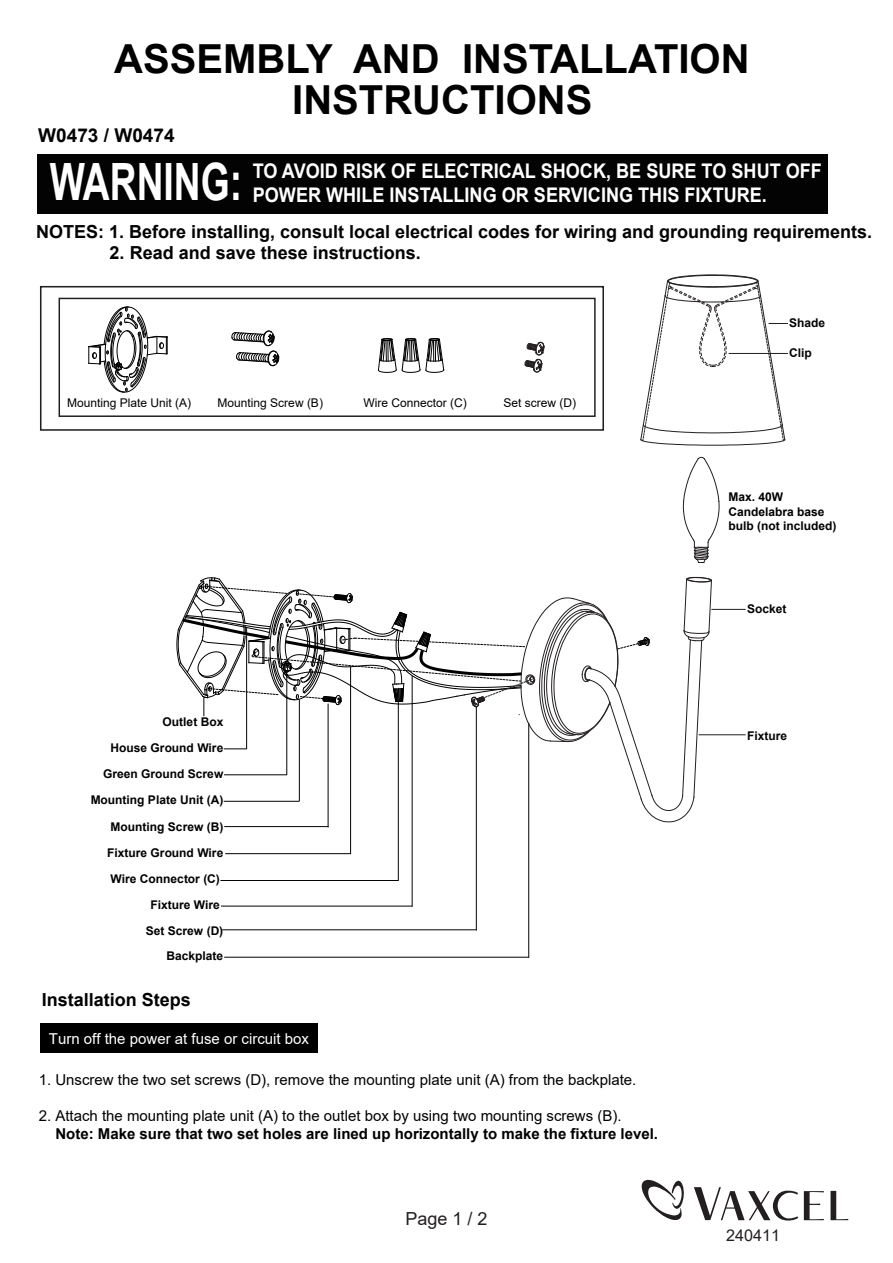
<style>
.page{position:relative;width:893px;height:1263px;background:#fff}
.page>*{position:absolute;margin:0;border:0;box-sizing:border-box;transform-origin:0 0}
.t1{font:700 52.2px "Arial";color:#fff;scale:.72 1}
.t2{font:700 51.45px "Arial";color:#fff;scale:.72 1}
.t3{font:700 40.05px/41.1px "Arial";color:#000;text-align:center}
.t4{font:700 20.4px "Arial";color:#fff;scale:.9 1}
.t5{font:700 20.1px/24.2px "Arial";color:#fff;scale:.9 1}
.t6{font:700 19.05px "Arial";color:#030303}
.t7{font:700 18px "Arial";color:#030303}
.t8{font:700 18px "Arial";color:#000}
.t9{font:18px "Arial";color:#231f20}
.t10{font:16.2px "Arial";color:#231f20}
.t11{font:700 15px/18px "Arial";color:#000}
.t12{font:15px "Arial";color:#000}
.t13{font:15px "Arial";color:#fff}
.t14{font:700 12px/26.1px "Arial";color:#000}
.t15{font:12px "Arial";color:#000}
.t16{font:700 12px "Arial";color:#030303}
.s1{color:#030303}
.s2{font-weight:400}
.s3{font-weight:400;color:#030303}
</style>
<div class="page">
<div style="left:40px;top:286px;width:564px;height:145px;border:2px solid #211e20"></div>
<div style="left:59px;top:298px;width:537px;height:119px;border:1px solid #211e20"></div>
<svg style="left:378px;top:338px;width:66px;height:35px"></svg>
<svg style="left:232px;top:331px;width:47px;height:35px"></svg>
<svg style="left:88px;top:307px;width:80px;height:86px"></svg>
<svg style="left:525px;top:342px;width:20px;height:31px"></svg>
<hr style="left:699px;top:734px;width:47px;height:1px;background:#1d211a">
<hr style="left:711px;top:609px;width:35px;height:1px;background:#1d211a">
<hr style="left:225px;top:853px;width:126px;height:1px;background:#030303">
<hr style="left:221px;top:906px;width:191px;height:1px;background:#030303">
<hr style="left:220px;top:880px;width:178px;height:1px;background:#030303">
<hr style="left:398px;top:702px;width:1px;height:178px;background:#030303">
<hr style="left:412px;top:676px;width:1px;height:230px;background:#030303">
<hr style="left:222px;top:929px;width:254px;height:1px;background:#030303">
<hr style="left:476px;top:707px;width:1px;height:223px;background:#030303">
<hr style="left:350px;top:667px;width:1px;height:186px;background:#030303">
<hr style="left:224px;top:826px;width:104px;height:1px;background:#030303">
<hr style="left:328px;top:704px;width:1px;height:123px;background:#030303">
<hr style="left:224px;top:957px;width:305px;height:1px;background:#030303">
<hr style="left:528px;top:723px;width:1px;height:234px;background:#030303">
<div style="left:40px;top:1023px;width:278px;height:29px;background:#000"></div>
<svg style="left:640px;top:274px;width:148px;height:172px"></svg>
<svg style="left:683px;top:457px;width:36px;height:106px"></svg>
<svg style="left:177px;top:577px;width:535px;height:245px"></svg>
<div style="left:37px;top:154px;width:790px;height:60px;background:#030303"></div>
<svg style="left:830px;top:1191px;width:18px;height:29px"></svg>
<svg style="left:694px;top:1187px;width:104px;height:34px"></svg>
<svg style="left:804px;top:1191px;width:20px;height:29px"></svg>
<svg style="left:641px;top:1180px;width:43px;height:40px"></svg>
<h3 class="t3" style="left:114px;top:39px;width:637px">ASSEMBLY AND INSTALLATION<br>INSTRUCTIONS</h3>
<h3 class="t6" style="left:38px;top:122px;width:138px">W0473 / W0474</h3>
<h3 class="t4" style="left:246px;top:156px;width:646px">TO AVOID RISK OF ELECTRICAL SHOCK, BE SURE TO SHUT OFF</h3>
<h2 class="t2" style="left:50px;top:146px;width:269px">WARNING:</h2>
<h3 class="t5" style="left:253px;top:159px;width:634px">TO AVOID RISK OF ELECTRICAL SHOCK, BE SURE TO SHUT OFF<br>POWER WHILE INSTALLING OR SERVICING THIS FIXTURE.</h3>
<h1 class="t1" style="left:46px;top:155px;width:51px">W</h1>
<h3 class="t7" style="left:36px;top:219px;width:838px">NOTES: 1. Before installing, consult local electrical codes for wiring and grounding requirements.</h3>
<h3 class="t7" style="left:110px;top:240px;width:313px">2. Read and save these instructions.</h3>
<h3 class="t4" style="left:246px;top:178px;width:602px">POWER BEFORE INSTALLING OR SERVICING THIS FIXTURE.</h3>
<p class="t15" style="left:67px;top:394px;width:126px">Mounting Plate Unit (A)</p>
<p class="t15" style="left:218px;top:394px;width:107px">Mounting Screw (B)</p>
<p class="t15" style="left:364px;top:394px;width:105px">Wire Connector (C)</p>
<p class="t15" style="left:503px;top:394px;width:74px">Set screw (D)</p>
<p class="t14" style="left:163px;top:709px;width:62px">Outlet Box</p>
<p class="t14" style="left:103px;top:735px;width:122px;text-align:right">House Ground Wire<br>Green Ground Screw</p>
<p class="t14" style="left:91px;top:787px;width:134px">Mounting Plate Unit (A)</p>
<p class="t14" style="left:111px;top:813px;width:114px">Mounting Screw (B)</p>
<p class="t14" style="left:107px;top:839px;width:118px">Fixture Ground Wire<br>Wire Connector (C)</p>
<p class="t14" style="left:146px;top:892px;width:79px;text-align:center">Fixture Wire<br>Set Screw (D)</p>
<p class="t14" style="left:167px;top:942px;width:58px">Backplate</p>
<h3 class="t8" style="left:42px;top:987px;width:151px">Installation Steps</h3>
<p class="t13" style="left:49px;top:1028px;width:262px">Turn off the power at fuse or circuit box</p>
<p class="t12" style="left:39px;top:1069px;width:599px">1. Unscrew the two set screws (D), remove the <span class="s1">mounting plate unit</span> (A) from the backplate.</p>
<p class="t11" style="left:55px;top:1106px;width:604px;text-indent:-17px"><span class="s2">2. Attach the mounting plate</span> <span class="s3">unit</span> <span class="s2">(A) to the outlet box by using two mounting screws (B).<br></span>Note: Make sure that two set holes are lined up horizontally to make the fixture level.</p>
<h3 class="t9" style="left:405px;top:1206px;width:84px">Page 1 / 2</h3>
<p class="t16" style="left:789px;top:315px;width:38px">Shade</p>
<p class="t16" style="left:789px;top:345px;width:24px">Clip</p>
<p class="t14" style="left:728px;top:490px;width:109px;line-height:14.4px">Max. 40W<br>Candelabra base bulb (not included)</p>
<p class="t16" style="left:747px;top:600px;width:41px">Socket</p>
<p class="t16" style="left:747px;top:727px;width:42px">Fixture</p>
<h3 class="t10" style="left:726px;top:1224px;width:55px">240411</h3>
</div>
